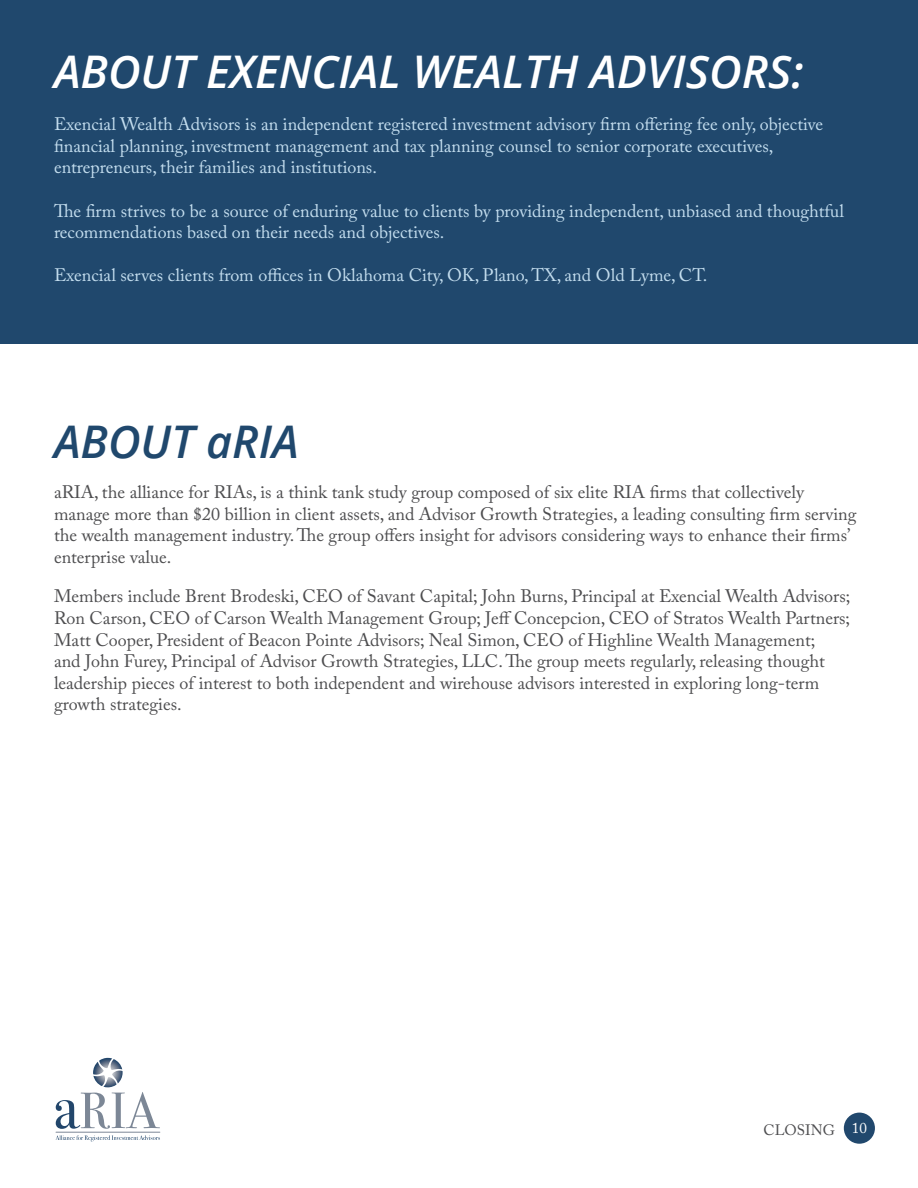
<style>
.page{position:relative;width:918px;height:1188px;background:#fff}
.page>*{position:absolute;margin:0;border:0;box-sizing:border-box;transform-origin:0 0}
.t1{font:italic 600 45px "Open Sans";color:#fff}
.t2{font:italic 600 45px "Open Sans";color:#20486d}
.t3{font:18px/21.6px "Adobe Caslon Pro";color:#4d4d4f}
.t4{font:18px/21.6px "Adobe Caslon Pro";color:#c3ddee}
.t5{font:15px "Adobe Caslon Pro";color:#4d4d4f}
.s1{color:#fff}
</style>
<div class="page">
<div style="left:844px;top:1113px;width:31px;height:31px;background:#21486d;border-radius:50%"></div>
<svg style="left:56px;top:1058px;width:104px;height:71px"></svg>
<svg style="left:55px;top:1135px;width:105px;height:7px"></svg>
<hr style="left:56px;top:1132px;width:104px;height:1px;background:#7c8796">
<div style="left:0;top:0;width:918px;height:343px;background:#20486d"></div>
<h1 class="t1" style="left:54px;top:41px;width:751px">ABOUT EXENCIAL WEALTH ADVISORS:</h1>
<p class="t4" style="left:54px;top:113px;width:771px">Exencial Wealth Advisors is an independent registered investment advisory firm offering fee only, objective financial planning, investment management and tax planning counsel to senior corporate executives, entrepreneurs, their families and institutions.</p>
<p class="t4" style="left:54px;top:200px;width:791px">The firm strives to be a source of enduring value to clients by providing independent, unbiased and thoughtful recommendations based on their needs and objectives.</p>
<p class="t4" style="left:54px;top:264px;width:655px">Exencial serves clients from offices in Oklahoma City, OK, Plano, TX, and Old Lyme, CT.</p>
<h1 class="t2" style="left:54px;top:411px;width:246px">ABOUT aRIA</h1>
<p class="t3" style="left:54px;top:481px;width:804px">aRIA, the alliance for RIAs, is a think tank study group composed of six elite RIA firms that collectively manage more than $20 billion in client assets, and Advisor Growth Strategies, a leading consulting firm serving the wealth management industry. The group offers insight for advisors considering ways to enhance their firms’ enterprise value.</p>
<p class="t3" style="left:54px;top:585px;width:798px">Members include Brent Brodeski, CEO of Savant Capital; John Burns, Principal at Exencial Wealth Advisors; Ron Carson, CEO of Carson Wealth Management Group; Jeff Concepcion, CEO of Stratos Wealth Partners; Matt Cooper, President of Beacon Pointe Advisors; Neal Simon, CEO of Highline Wealth Management;<br>and John Furey, Principal of Advisor Growth Strategies, LLC. The group meets regularly, releasing thought leadership pieces of interest to both independent and wirehouse advisors interested in exploring long-term growth strategies.</p>
<p class="t5" style="left:764px;top:1121px;width:105px">CLOSING <span class="s1">10</span></p>
</div>
